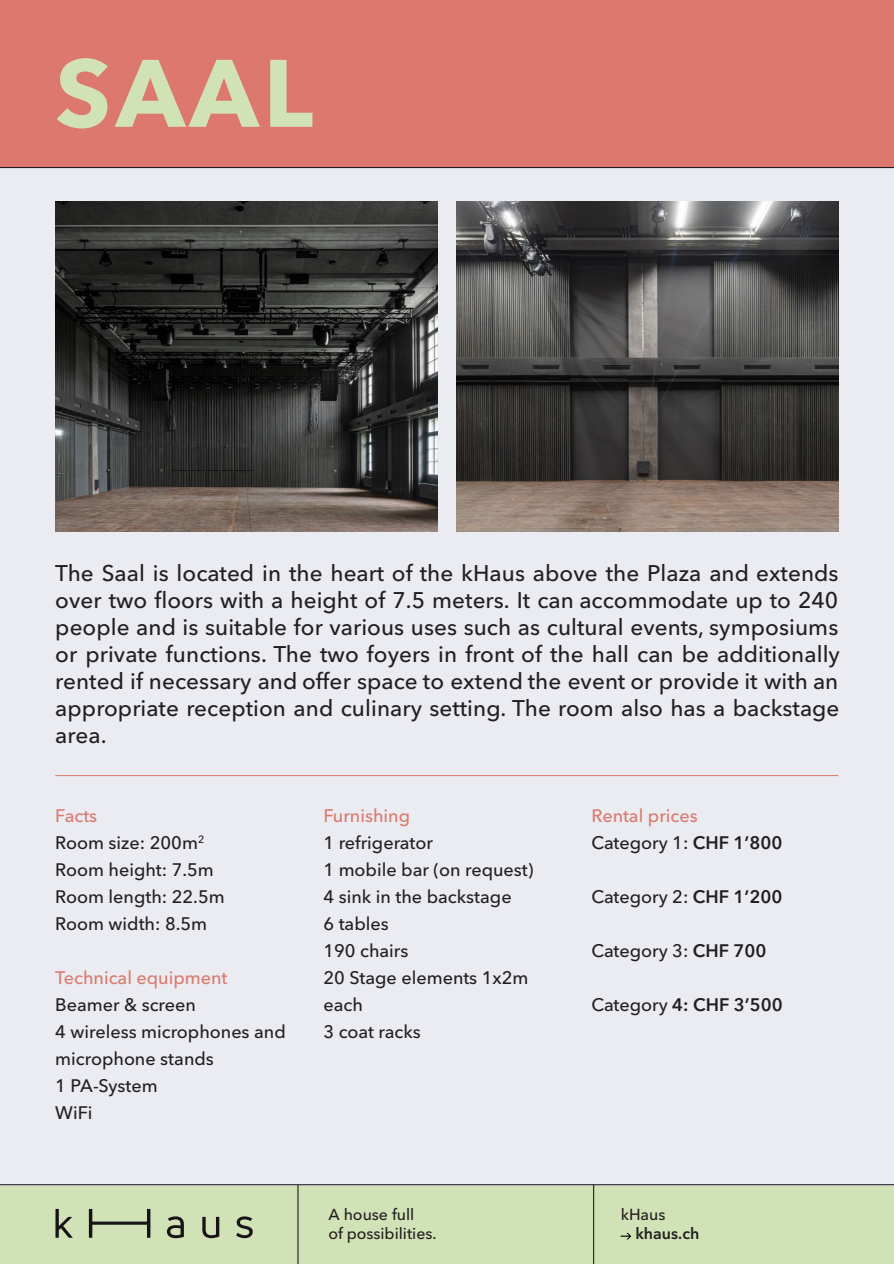
<style>
.page{position:relative;width:894px;height:1264px;background:#fff}
.page>*{position:absolute;margin:0;border:0;box-sizing:border-box;transform-origin:0 0}
.t1{font:700 94.5px "Avenir Next LT Pro";color:#d1e2b6}
.t2{font:500 22.5px/27px "Avenir Next LT Pro";letter-spacing:.005em;color:#231f20;text-align:justify}
.t3{font:500 18px/27px "Avenir Next LT Pro";color:#231f20}
.t4{font:500 18px/27px "Avenir Next LT Pro";color:#dc786e}
.t5{font:600 18px "Avenir Next LT Pro";color:#231f20}
.t6{font:500 15.9px/19px "Avenir Next LT Pro";color:#231f20}
.t7{font:600 15.9px "Avenir Next LT Pro";color:#231f20}
.s1{color:#dc786e}
.s2{color:#231f20}
.s3{font-weight:600;color:#231f20}
.s4{font-weight:600}
.s5{font-weight:500}
</style>
<div class="page">
<div style="left:0;top:154px;width:893px;height:1037px;background:#eaecf2"></div>
<div style="left:0;top:1185px;width:893px;height:78px;background:#d1e2b6"></div>
<hr style="left:0;top:1183px;width:893px;height:1px;background:#231f20">
<svg style="left:620px;top:1232px;width:11px;height:7px"></svg>
<hr style="left:297px;top:1184px;width:1px;height:79px;background:#231f20">
<hr style="left:593px;top:1184px;width:1px;height:79px;background:#231f20">
<svg style="left:89px;top:1208px;width:61px;height:29px"></svg>
<svg style="left:55px;top:1208px;width:18px;height:29px"></svg>
<svg style="left:167px;top:1216px;width:17px;height:21px"></svg>
<svg style="left:202px;top:1216px;width:17px;height:21px"></svg>
<svg style="left:236px;top:1216px;width:17px;height:21px"></svg>
<hr style="left:55px;top:775px;width:783px;height:1px;background:#dc786e">
<div style="left:0;top:0;width:893px;height:168px;background:#dc786e"></div>
<hr style="left:0;top:167px;width:893px;height:1px;background:#231f20">
<img style="left:56px;top:201px;width:382px;height:330px">
<img style="left:456px;top:201px;width:382px;height:330px">
<h1 class="t1" style="left:55px;top:55px;width:259px">SAAL</h1>
<p class="t2" style="left:55px;top:561px;width:785px">The Saal is located in the heart of the kHaus above the Plaza and extends over two floors with a height of 7.5 meters. It can accommodate up to 240 people and is suitable for various uses such as cultural events, symposiums or private functions. The two foyers in front of the hall can be additionally rented if necessary and offer space to extend the event or provide it with an appropriate reception and culinary setting. The room also has a backstage area.</p>
<p class="t3" style="left:55px;top:803px;width:171px"><span class="s1">Facts<br></span>Room size: 200m<sup>2<br></sup>Room height: 7.5m<br>Room length: 22.5m<br>Room width: 8.5m</p>
<p class="t4" style="left:55px;top:965px;width:173px">Technical equipment</p>
<p class="t3" style="left:55px;top:992px;width:232px">Beamer &amp; screen<br>4 wireless microphones and microphone stands<br>1 PA-System<br>WiFi</p>
<p class="t4" style="left:323px;top:803px;width:88px">Furnishing</p>
<p class="t3" style="left:323px;top:830px;width:211px">1 refrigerator<br>1 mobile bar (on request)<br>4 sink in the backstage<br>6 tables<br>190 chairs<br>20 Stage elements 1x2m each<br>3 coat racks</p>
<p class="t6" style="left:328px;top:1206px;width:110px">A house full<br>of possibilities.</p>
<p class="t4" style="left:591px;top:803px;width:192px">Rental prices<br><span class="s2">Category 1:</span> <span class="s3">CHF 1’800</span></p>
<p class="t3" style="left:591px;top:884px;width:192px">Category 2: <span class="s4">CHF 1’200</span></p>
<p class="t3" style="left:591px;top:938px;width:176px">Category 3: <span class="s4">CHF 700</span></p>
<p class="t5" style="left:591px;top:996px;width:192px"><span class="s5">Category</span> 4: CHF 3’500</p>
<p class="t6" style="left:620px;top:1206px;width:46px">kHaus</p>
<p class="t7" style="left:635px;top:1227px;width:65px">khaus.ch</p>
</div>
